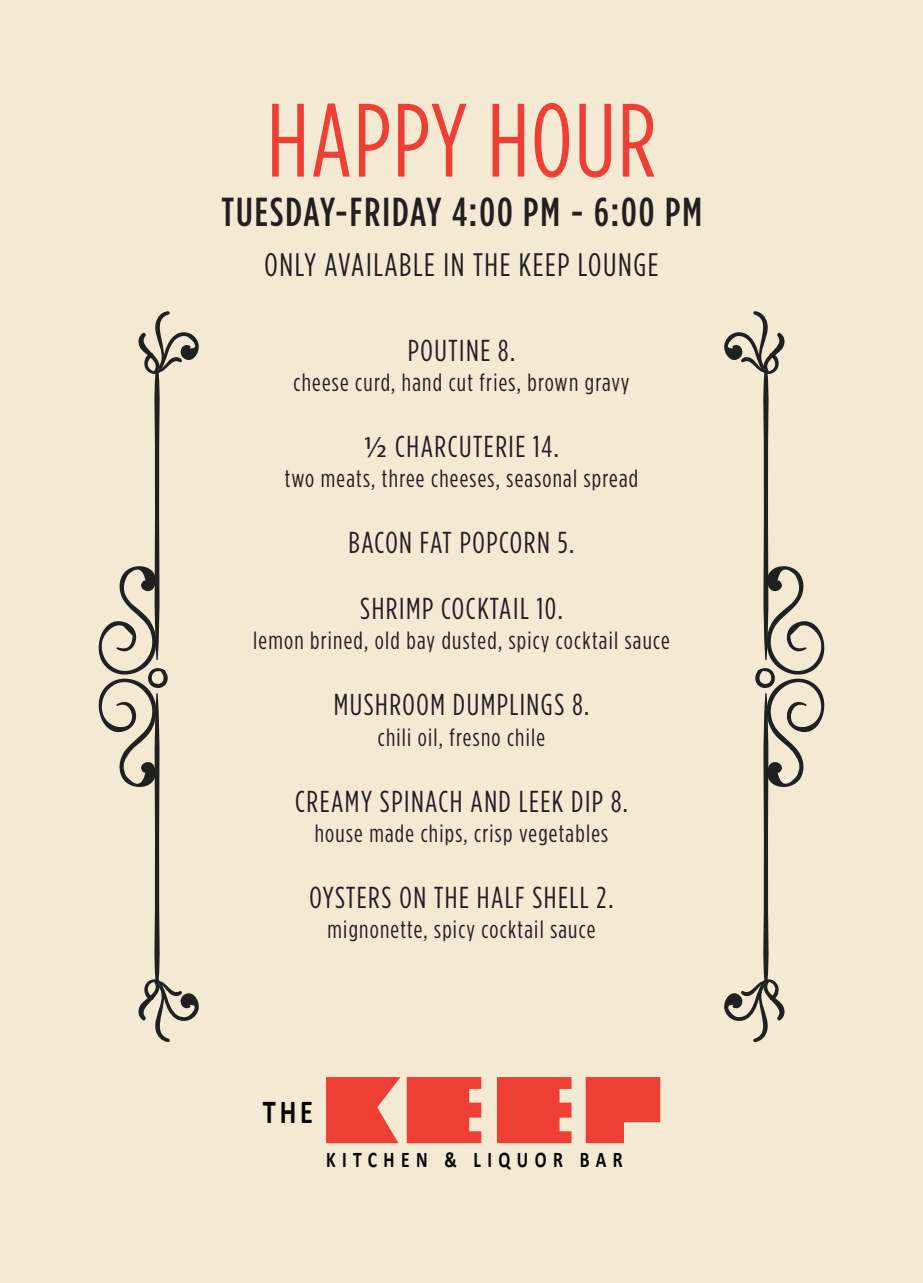
<style>
.page{position:relative;width:923px;height:1283px;background:#fff}
.page>*{position:absolute;margin:0;border:0;box-sizing:border-box;transform-origin:0 0}
.t1{font:104px "Gotham Condensed";letter-spacing:.02em;color:#ee3f35;scale:.96 1}
.t2{font:500 40.5px "Gotham Condensed";letter-spacing:.05em;color:#231f20}
.t3{font:700 33.75px "Calibri";color:#050504;scale:.78 1}
.t4{font:32.5px "Gotham Condensed";letter-spacing:.05em;color:#231f20}
.t5{font:30.25px/66px "Gotham Condensed";letter-spacing:.05em;color:#231f20;text-align:center}
.t6{font:24.75px "Gotham Condensed";letter-spacing:.05em;color:#231f20}
.t7{font:700 22.5px "Calibri";letter-spacing:.365em;color:#050504;scale:.78 1}
.s1{font-family:"Myriad Pro"}
</style>
<div class="page">
<div style="left:0;top:0;width:922px;height:1282px;background:#f4e9d3"></div>
<svg style="left:326px;top:1077px;width:74px;height:66px"></svg>
<svg style="left:407px;top:1077px;width:74px;height:66px"></svg>
<svg style="left:497px;top:1077px;width:74px;height:66px"></svg>
<svg style="left:585px;top:1077px;width:75px;height:66px"></svg>
<svg style="left:724px;top:311px;width:101px;height:731px"></svg>
<svg style="left:98px;top:311px;width:101px;height:731px"></svg>
<h1 class="t1" style="left:267px;top:84px;width:407px">HAPPY HOUR</h1>
<h2 class="t2" style="left:221px;top:189px;width:482px">TUESDAY-FRIDAY 4:00 PM - 6:00 PM</h2>
<h3 class="t4" style="left:264px;top:247px;width:395px">ONLY AVAILABLE IN THE KEEP LOUNGE</h3>
<p class="t5" style="left:408px;top:316px;width:109px">POUTINE 8.</p>
<p class="t6" style="left:293px;top:369px;width:337px">cheese curd, hand cut fries, brown gravy</p>
<p class="t5" style="left:364px;top:413px;width:196px"><span class="s1">½</span> CHARCUTERIE 14.</p>
<p class="t6" style="left:285px;top:465px;width:355px">two meats, three cheeses, seasonal spread</p>
<p class="t5" style="left:348px;top:509px;width:227px">BACON FAT POPCORN 5.<br>SHRIMP COCKTAIL 10.</p>
<p class="t6" style="left:253px;top:627px;width:418px">lemon brined, old bay dusted, spicy cocktail sauce</p>
<p class="t5" style="left:334px;top:671px;width:257px">MUSHROOM DUMPLINGS 8.</p>
<p class="t6" style="left:378px;top:723px;width:169px">chili oil, fresno chile</p>
<p class="t5" style="left:295px;top:767px;width:334px">CREAMY SPINACH AND LEEK DIP 8.</p>
<p class="t6" style="left:315px;top:820px;width:295px">house made chips, crisp vegetables</p>
<p class="t5" style="left:309px;top:864px;width:305px">OYSTERS ON THE HALF SHELL 2.</p>
<p class="t6" style="left:327px;top:916px;width:269px">mignonette, spicy cocktail sauce</p>
<h3 class="t3" style="left:263px;top:1088px;width:66px">THE</h3>
<p class="t7" style="left:326px;top:1143px;width:382px">KITCHEN &amp; LIQUOR BAR</p>
</div>
